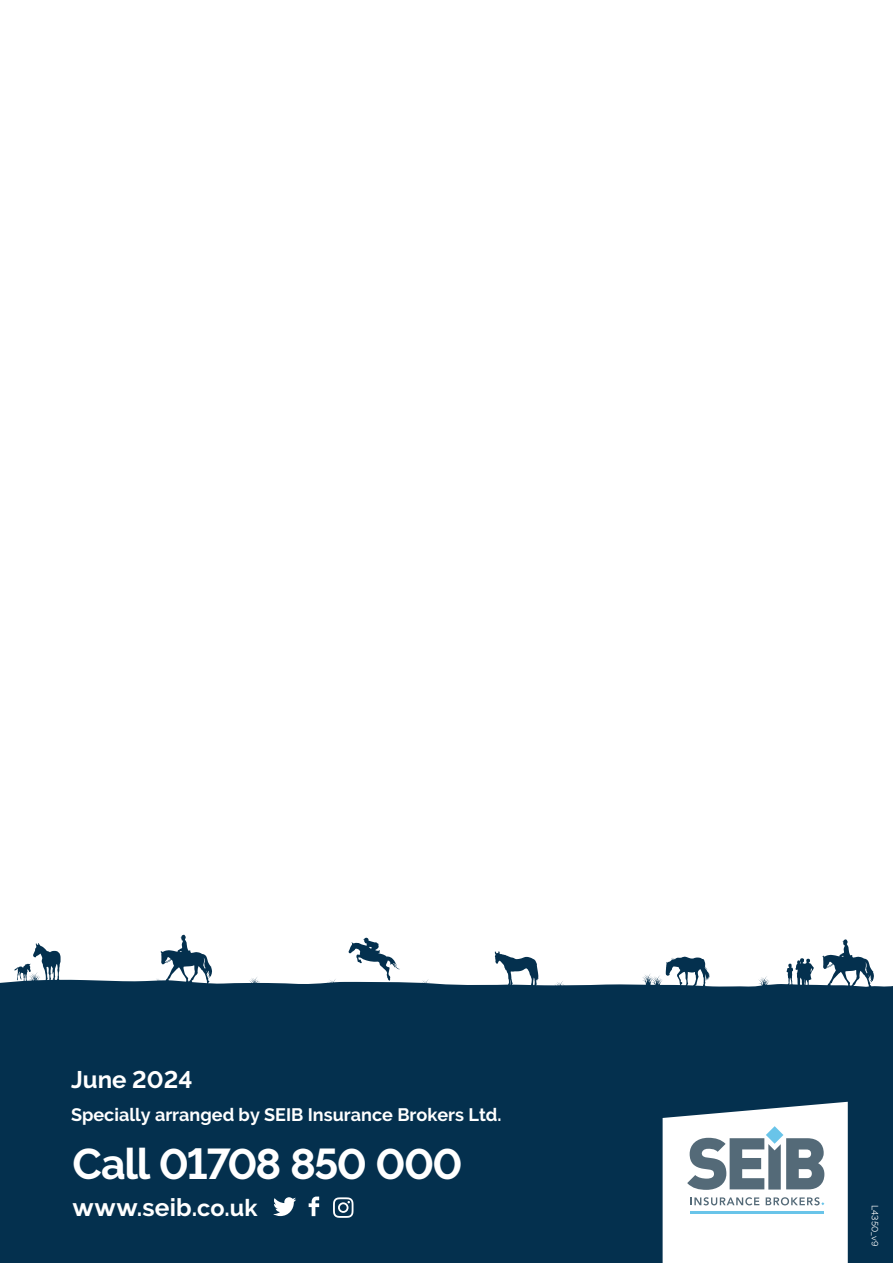
<style>
.page{position:relative;width:893px;height:1263px;background:#fff}
.page>*{position:absolute;margin:0;border:0;box-sizing:border-box;transform-origin:0 0}
.t1{font:700 42.9px "Raleway";letter-spacing:-.035em;color:#fff}
.t2{font:700 24.45px "Raleway";letter-spacing:.01em;color:#fff}
.t3{font:700 24px "Raleway";color:#fff}
.t4{font:700 18px "Raleway";color:#fff}
.t5{font:9px "Raleway";color:#fff}
.s1{font-size:23.4px}
</style>
<div class="page">
<svg style="left:0;top:935px;width:893px;height:101px;fill:#04304e"></svg>
<div style="left:0;top:1036px;width:893px;height:227px;background:#04304e"></div>
<svg style="left:663px;top:1102px;width:185px;height:161px"></svg>
<svg style="left:273px;top:1197px;width:23px;height:19px"></svg>
<svg style="left:309px;top:1196px;width:10px;height:20px"></svg>
<svg style="left:333px;top:1197px;width:20px;height:21px"></svg>
<h3 class="t3" style="left:71px;top:1066px;width:123px">June 2024</h3>
<p class="t4" style="left:71px;top:1104px;width:432px">Specially arranged by SEIB Insurance Brokers Ltd.</p>
<h1 class="t1" style="left:72px;top:1140px;width:392px">Call 01708 850 000</h1>
<h2 class="t2" style="left:72px;top:1193px;width:187px">www.seib.<span class="s1">co.uk</span></h2>
<p class="t5" style="left:880px;top:1205px;width:42px;rotate:90deg">L4350_v9</p>
</div>
